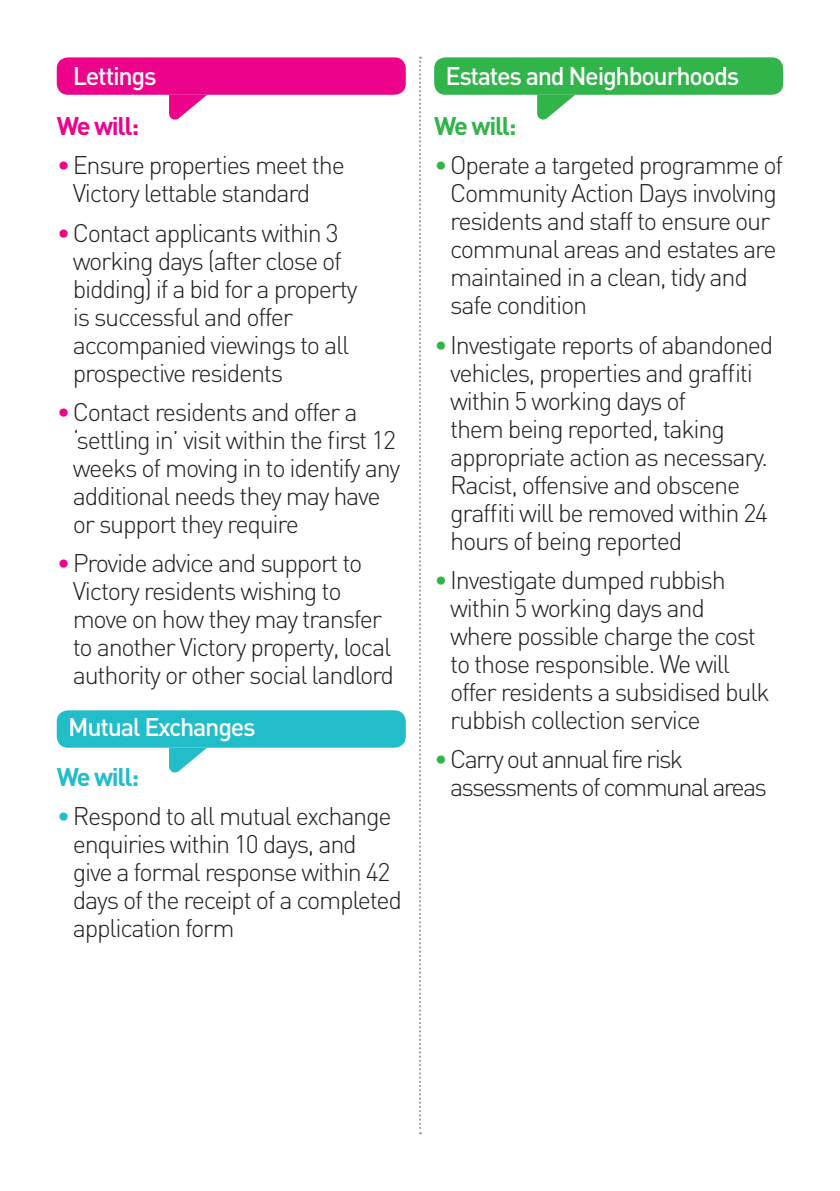
<style>
.page{position:relative;width:840px;height:1191px;background:#fff}
.page>*{position:absolute;margin:0;border:0;box-sizing:border-box;transform-origin:0 0}
.t1{font:300 25.2px/28px "DIN";letter-spacing:-.05em;color:#231f20}
.t2{font:300 25.2px/28px "DIN";letter-spacing:-.07em;color:#231f20}
.t3{font:500 25.2px "DIN";letter-spacing:-.05em;color:#fff}
.t4{font:700 25.2px "DIN";letter-spacing:-.05em;color:#ed028c}
.t5{font:700 25.2px "DIN";letter-spacing:-.05em;color:#21bdc9}
.t6{font:700 25.2px "DIN";letter-spacing:-.05em;color:#31b44a}
.s1{color:#ed028c}
.s2{color:#21bdc9}
.s3{color:#31b44a}
</style>
<div class="page">
<div style="left:57px;top:57px;width:348px;height:38px;background:#ed028c;border-radius:11px"></div>
<div style="left:57px;top:710px;width:348px;height:37px;background:#21bdc9;border-radius:11px"></div>
<div style="left:434px;top:57px;width:348px;height:38px;background:#31b44a;border-radius:11px"></div>
<svg style="left:419px;top:57px;width:2px;height:1077px"></svg>
<svg style="left:169px;top:95px;width:38px;height:25px"></svg>
<svg style="left:169px;top:747px;width:38px;height:25px"></svg>
<svg style="left:537px;top:95px;width:38px;height:25px"></svg>
<p class="t3" style="left:73px;top:60px;width:85px">Lettings</p>
<p class="t4" style="left:57px;top:109px;width:84px">We will:</p>
<p class="t1" style="left:73px;top:151px;width:273px;text-indent:-16px"><span class="s1">•</span>Ensure properties meet the<br>Victory lettable standard</p>
<p class="t1" style="left:73px;top:218px;width:286px;text-indent:-16px"><span class="s1">•</span>Contact applicants within 3 working days (after close of bidding) if a bid for a property is successful and offer accompanied viewings to all prospective residents</p>
<p class="t1" style="left:73px;top:397px;width:329px;text-indent:-16px"><span class="s1">•</span>Contact residents and offer a ‘settling in’ visit within the first 12 weeks of moving in to identify any additional needs they may have or support they require</p>
<p class="t1" style="left:73px;top:549px;width:323px;text-indent:-16px"><span class="s1">•</span>Provide advice and support to<br>Victory residents wishing to move on how they may transfer to another Victory property, local authority or other social landlord</p>
<p class="t3" style="left:68px;top:711px;width:189px">Mutual Exchanges</p>
<p class="t5" style="left:57px;top:760px;width:84px">We will:</p>
<p class="t1" style="left:73px;top:802px;width:331px;text-indent:-16px"><span class="s2">•</span>Respond to all mutual exchange enquiries within 10 days, and give a formal response within 42 days of the receipt of a completed application form</p>
<p class="t3" style="left:445px;top:60px;width:295px">Estates and Neighbourhoods</p>
<p class="t6" style="left:434px;top:109px;width:84px">We will:</p>
<p class="t1" style="left:450px;top:151px;width:334px;text-indent:-16px"><span class="s3">•</span>Operate a targeted programme of<br>Community Action Days involving residents and staff to ensure our communal areas and estates are maintained in a clean, tidy and safe condition</p>
<p class="t1" style="left:450px;top:330px;width:324px;text-indent:-16px"><span class="s3">•</span>Investigate reports of abandoned vehicles, properties and graffiti within 5 working days of<br>them being reported, taking appropriate action as necessary.<br>Racist, offensive and obscene graffiti will be removed within 24 hours of being reported</p>
<p class="t1" style="left:450px;top:565px;width:321px;text-indent:-16px"><span class="s3">•</span>Investigate dumped rubbish within 5 working days and where possible charge the cost to those responsible. We will offer residents a subsidised bulk rubbish collection service</p>
<p class="t2" style="left:450px;top:745px;width:318px;text-indent:-16px"><span class="s3">•</span> Carry out annual fire risk assessments of communal areas</p>
</div>
